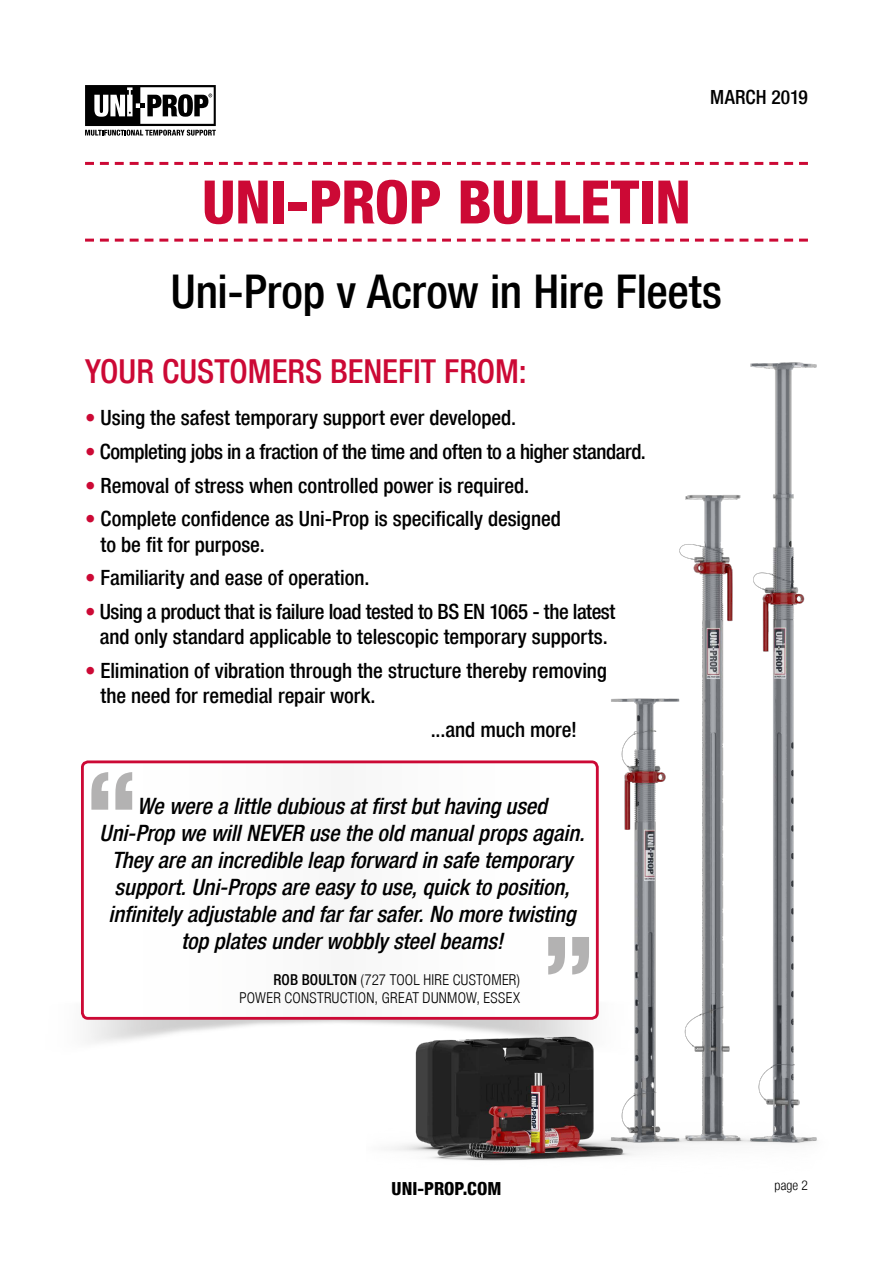
<style>
.page{position:relative;width:893px;height:1263px;background:#fff}
.page>*{position:absolute;margin:0;border:0;box-sizing:border-box;transform-origin:0 0}
.t1{font:800 condensed 60px "Helvetica Neue LT";letter-spacing:-.005em;color:#cc0935}
.t2{font:500 condensed 46.5px "Helvetica Neue LT";letter-spacing:-.01em;color:#000}
.t3{font:500 condensed 33px "Helvetica Neue LT";color:#cc0935}
.t4{font:italic 500 condensed 22.5px/27px "Helvetica Neue LT";letter-spacing:-.005em;color:#000;text-align:center}
.t5{font:500 condensed 21px/25.2px "Helvetica Neue LT";letter-spacing:-.005em;color:#000}
.t6{font:500 condensed 19.5px "Helvetica Neue LT";letter-spacing:.005em;color:#000}
.t7{font:800 condensed 18px "Helvetica Neue LT";color:#000}
.t8{font:300 condensed 15px/18px "Helvetica Neue LT";letter-spacing:.02em;color:#000;text-align:right}
.t9{font:300 condensed 13.5px "Helvetica Neue LT";color:#000}
.s1{color:#cc0935}
.s2{font-weight:500}
</style>
<div class="page">
<img style="left:392px;top:362px;width:425px;height:799px">
<svg style="left:85px;top:85px;width:131px;height:51px"></svg>
<svg style="left:85px;top:239px;width:723px;height:3px"></svg>
<svg style="left:85px;top:162px;width:723px;height:3px"></svg>
<img style="left:88px;top:998px;width:564px;height:65px">
<svg style="left:85px;top:764px;width:510px;height:252px"></svg>
<div style="left:81px;top:760px;width:518px;height:260px;border:3px solid #cc0935;border-radius:6px"></div>
<svg style="left:91px;top:772px;width:41px;height:38px"></svg>
<svg style="left:548px;top:937px;width:41px;height:37px"></svg>
<p class="t6" style="left:710px;top:85px;width:99px">MARCH 2019</p>
<h1 class="t1" style="left:202px;top:165px;width:490px">UNI-PROP BULLETIN</h1>
<h2 class="t2" style="left:171px;top:264px;width:553px">Uni-Prop v Acrow in Hire Fleets</h2>
<h3 class="t3" style="left:85px;top:352px;width:443px">YOUR CUSTOMERS BENEFIT FROM:</h3>
<p class="t5" style="left:85px;top:405px;width:433px"><span class="s1">•</span> Using the safest temporary support ever developed.</p>
<p class="t5" style="left:85px;top:439px;width:562px"><span class="s1">•</span> Completing jobs in a fraction of the time and often to a higher standard.</p>
<p class="t5" style="left:85px;top:472px;width:446px"><span class="s1">•</span> Removal of stress when controlled power is required.</p>
<p class="t5" style="left:101px;top:506px;width:462px;text-indent:-16px"><span class="s1">•</span> Complete confidence as Uni-Prop is specifically designed to be fit for purpose.</p>
<p class="t5" style="left:85px;top:565px;width:286px"><span class="s1">•</span> Familiarity and ease of operation.</p>
<p class="t5" style="left:85px;top:599px;width:532px;text-align:center"><span class="s1">•</span> Using a product that is failure load tested to BS EN 1065 - the latest and only standard applicable to telescopic temporary supports.</p>
<p class="t5" style="left:101px;top:657px;width:508px;text-indent:-16px"><span class="s1">•</span> Elimination of vibration through the structure thereby removing the need for remedial repair work.</p>
<p class="t5" style="left:431px;top:716px;width:148px">...and much more!</p>
<p class="t4" style="left:100px;top:793px;width:486px">We were a little dubious at first but having used Uni-Prop we will NEVER use the old manual props again.<br>They are an incredible leap forward in safe temporary support. Uni-Props are easy to use, quick to position, infinitely adjustable and far far safer. No more twisting top plates under wobbly steel beams!</p>
<p class="t8" style="left:239px;top:970px;width:282px"><span class="s2">ROB BOULTON</span> (727 TOOL HIRE CUSTOMER)<br>POWER CONSTRUCTION, GREAT DUNMOW, ESSEX</p>
<p class="t7" style="left:392px;top:1178px;width:111px">UNI-PROP.COM</p>
<p class="t9" style="left:775px;top:1178px;width:35px">page 2</p>
</div>
